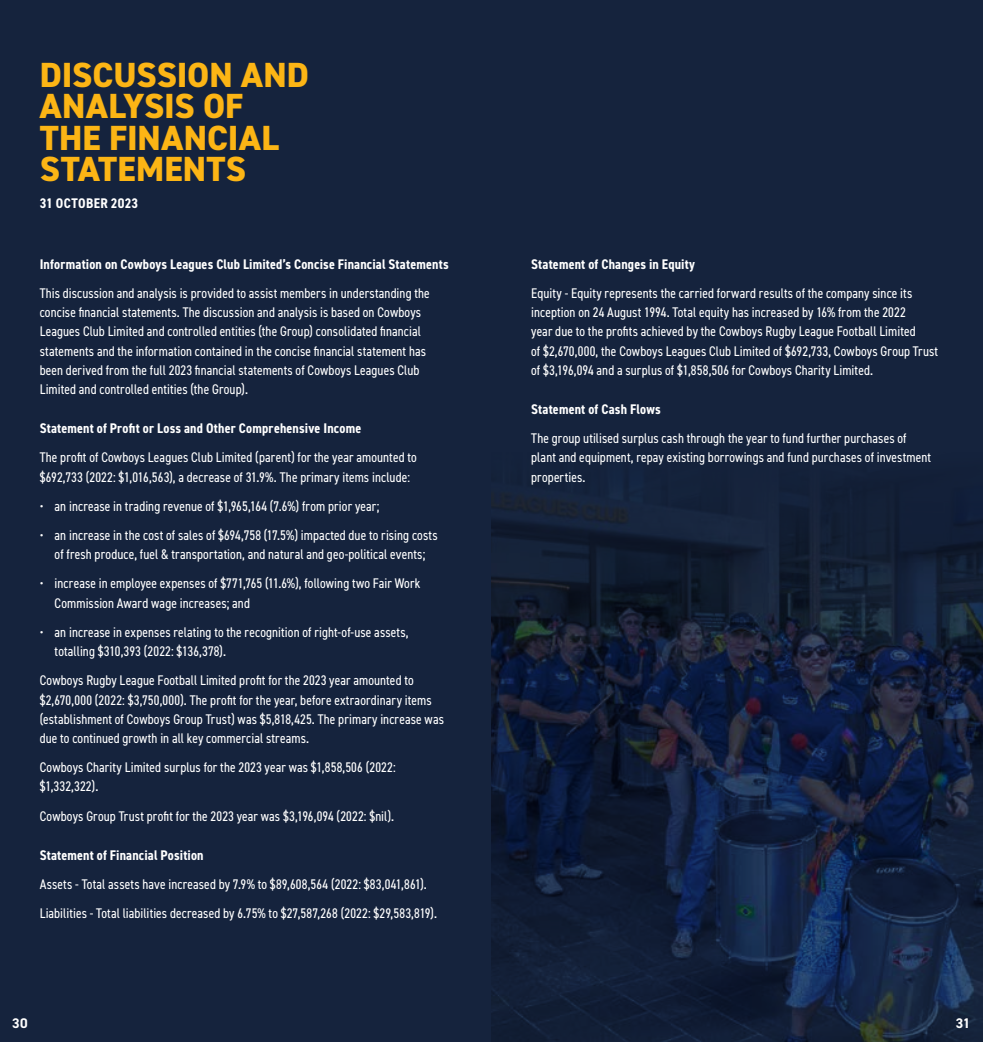
<style>
.page{position:relative;width:983px;height:1042px;background:#fff}
.page>*{position:absolute;margin:0;border:0;box-sizing:border-box;transform-origin:0 0}
.t1{font:800 35px/31.5px "DIN2014";color:#fcb515}
.t2{font:condensed 14px/19.2px "DIN2014";letter-spacing:.01em;color:#fff}
.t3{font:700 condensed 14px "DIN2014";letter-spacing:.01em;color:#fff}
.t4{font:700 14px "DIN2014";color:#fff}
</style>
<div class="page">
<div style="left:0;top:0;width:982px;height:1042px;background:#15233d"></div>
<img style="left:491px;top:491px;width:491px;height:551px">
<h1 class="t1" style="left:40px;top:59px;width:270px">DISCUSSION AND<br>ANALYSIS OF<br>THE FINANCIAL<br>STATEMENTS</h1>
<p class="t3" style="left:40px;top:194px;width:100px">31 OCTOBER 2023</p>
<p class="t3" style="left:40px;top:254px;width:410px">Information on Cowboys Leagues Club Limited’s Concise Financial Statements</p>
<p class="t2" style="left:40px;top:283px;width:391px">This discussion and analysis is provided to assist members in understanding the concise financial statements. The discussion and analysis is based on Cowboys Leagues Club Limited and controlled entities (the Group) consolidated financial statements and the information contained in the concise financial statement has been derived from the full 2023 financial statements of Cowboys Leagues Club Limited and controlled entities (the Group).</p>
<p class="t3" style="left:40px;top:419px;width:323px">Statement of Profit or Loss and Other Comprehensive Income</p>
<p class="t2" style="left:40px;top:447px;width:378px">The profit of Cowboys Leagues Club Limited (parent) for the year amounted to $692,733 (2022: $1,016,563), a decrease of 31.9%. The primary items include:</p>
<p class="t2" style="left:40px;top:496px;width:341px">• an increase in trading revenue of $1,965,164 (7.6%) from prior year;</p>
<p class="t2" style="left:40px;top:525px;width:399px;text-align:center">• an increase in the cost of sales of $694,758 (17.5%) impacted due to rising costs of fresh produce, fuel &amp; transportation, and natural and geo-political events;</p>
<p class="t2" style="left:55px;top:573px;width:367px;text-indent:-15px">• increase in employee expenses of $771,765 (11.6%), following two Fair Work<br>Commission Award wage increases; and</p>
<p class="t2" style="left:55px;top:622px;width:355px;text-indent:-15px">• an increase in expenses relating to the recognition of right-of-use assets, totalling $310,393 (2022: $136,378).</p>
<p class="t2" style="left:40px;top:670px;width:405px">Cowboys Rugby League Football Limited profit for the 2023 year amounted to $2,670,000 (2022: $3,750,000). The profit for the year, before extraordinary items (establishment of Cowboys Group Trust) was $5,818,425. The primary increase was due to continued growth in all key commercial streams.</p>
<p class="t2" style="left:40px;top:757px;width:357px">Cowboys Charity Limited surplus for the 2023 year was $1,858,506 (2022: $1,332,322).</p>
<p class="t2" style="left:40px;top:805px;width:356px">Cowboys Group Trust profit for the 2023 year was $3,196,094 (2022: $nil).</p>
<p class="t3" style="left:40px;top:845px;width:165px">Statement of Financial Position</p>
<p class="t2" style="left:40px;top:869px;width:398px;line-height:29.2px">Assets - Total assets have increased by 7.9% to $89,608,564 (2022: $83,041,861).<br>Liabilities - Total liabilities decreased by 6.75% to $27,587,268 (2022: $29,583,819).</p>
<p class="t3" style="left:531px;top:254px;width:165px">Statement of Changes in Equity</p>
<p class="t2" style="left:531px;top:283px;width:408px">Equity - Equity represents the carried forward results of the company since its inception on 24 August 1994. Total equity has increased by 16% from the 2022<br>year due to the profits achieved by the Cowboys Rugby League Football Limited<br>of $2,670,000, the Cowboys Leagues Club Limited of $692,733, Cowboys Group Trust of $3,196,094 and a surplus of $1,858,506 for Cowboys Charity Limited.</p>
<p class="t3" style="left:531px;top:400px;width:131px">Statement of Cash Flows</p>
<p class="t2" style="left:531px;top:428px;width:401px">The group utilised surplus cash through the year to fund further purchases of plant and equipment, repay existing borrowings and fund purchases of investment properties.</p>
<p class="t4" style="left:12px;top:1013px;width:17px">30</p>
<p class="t4" style="left:955px;top:1013px;width:16px">31</p>
</div>
